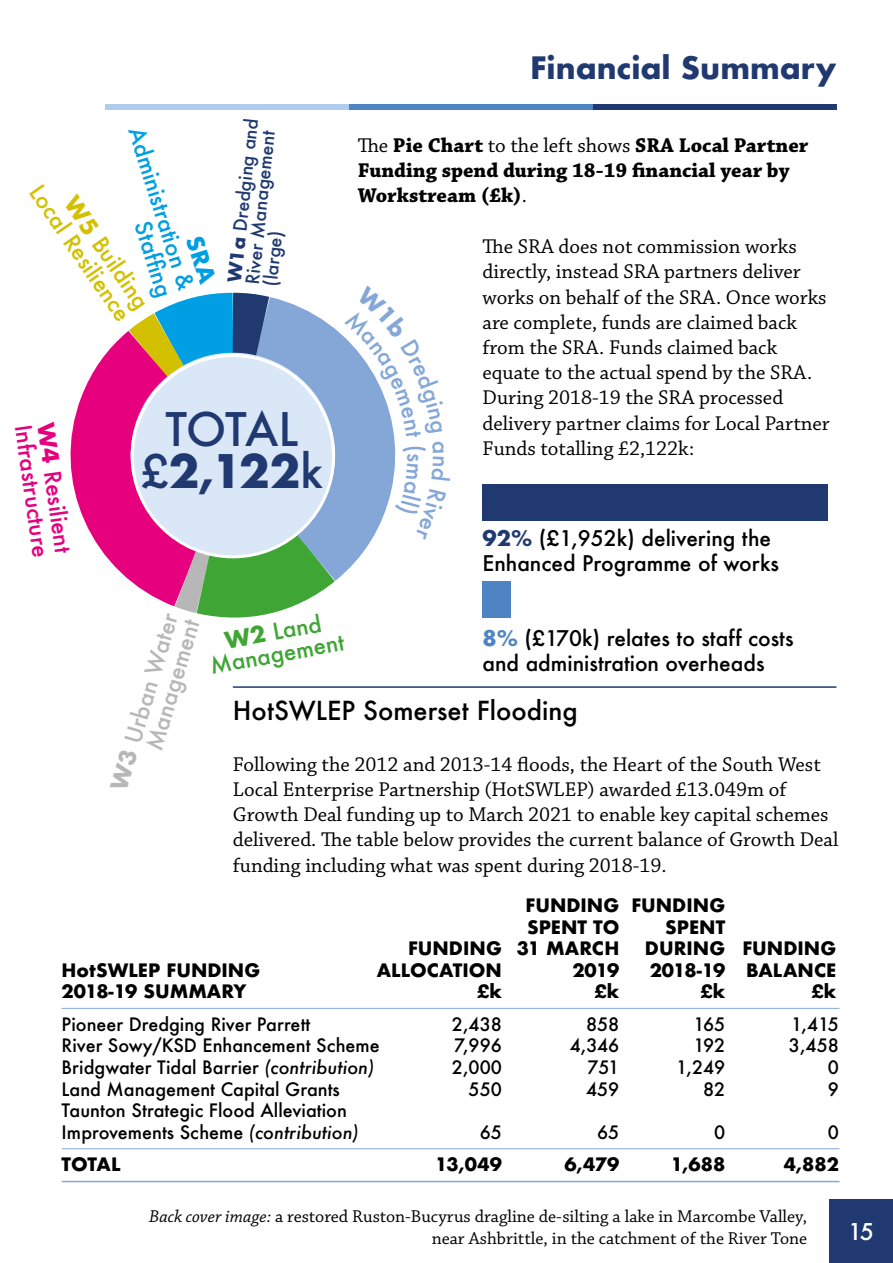
<style>
.page{position:relative;width:893px;height:1263px;background:#fff}
.page>*{position:absolute;margin:0;border:0;box-sizing:border-box;transform-origin:0 0}
.t1{font:500 45px/42px "Futura";letter-spacing:-.025em;color:#203a71;text-align:center}
.t2{font:700 30px "Futura";color:#203a71}
.t3{font:500 25.5px "Futura";color:#000}
.t4{font:500 22.5px/22.5px "Futura";color:#e6007d}
.t5{font:500 22.5px/22.2px "Futura";color:#d3c000;text-align:right}
.t6{font:500 22.5px/22px "Futura";color:#009fe3;text-align:right}
.t7{font:500 22.5px/22.5px "Futura";color:#b8b7b7;text-align:right}
.t8{font:500 22.5px/22.5px "Futura";color:#3fa535;text-align:center}
.t9{font:500 22.5px "Futura";color:#fff}
.t10{font:21px/25.2px "Chaparral Pro";color:#000}
.t11{font:500 21px/25.2px "Futura";color:#000}
.t12{font:700 21px/25.2px "Chaparral Pro";color:#000}
.t13{font:500 18px/21.6px "Futura";color:#000;text-align:right}
.t14{font:700 18px/21.6px "Futura";color:#000;text-align:right}
.t15{font:18px/21.6px "Chaparral Pro";color:#000;text-align:right}
.t16{font:500 18px/18px "Futura";color:#203a71}
.s1{font-weight:700}
.s2{font-weight:400}
.s3{font-weight:700;color:#203a71}
.s4{font-weight:700;color:#4f84c4}
.s5{font-style:italic}
</style>
<div class="page">
<div style="left:105px;top:104px;width:244px;height:5px;background:#b0cceb"></div>
<div style="left:349px;top:104px;width:244px;height:5px;background:#4f84c4"></div>
<div style="left:593px;top:104px;width:243px;height:5px;background:#203a71"></div>
<div style="left:482px;top:484px;width:346px;height:36px;background:#203a71"></div>
<div style="left:482px;top:581px;width:29px;height:37px;background:#4f84c4"></div>
<hr style="left:233px;top:686px;width:603px;height:2px;background:#203a71">
<hr style="left:62px;top:1148px;width:777px;height:1px;background:#84a7d8">
<hr style="left:62px;top:1181px;width:777px;height:1px;background:#84a7d8">
<hr style="left:62px;top:1008px;width:777px;height:1px;background:#84a7d8">
<div style="left:829px;top:1199px;width:64px;height:64px;background:#203a71"></div>
<svg style="left:70px;top:292px;width:326px;height:326px"></svg>
<p class="t6" style="left:148px;top:124px;width:171px;rotate:73deg">Administration &amp;<br>Staffi ng</p>
<p class="t5" style="left:62px;top:168px;width:161px;rotate:55deg"><span class="s1">W5</span> Building<br>Local Resilience</p>
<p class="t16" style="left:225px;top:281px;width:166px;rotate:-84deg"><span class="s1">W1a</span> Dredging and<br>River Management (large)</p>
<p class="t4" style="left:57px;top:420px;width:135px;rotate:82deg"><span class="s1">W4</span> Resilient<br>Infrastructure</p>
<h1 class="t1" style="left:141px;top:408px;width:183px">TOTAL £<span class="s1">2,122</span>k</h1>
<h2 class="t2" style="left:530px;top:46px;width:308px">Financial Summary</h2>
<p class="t12" style="left:358px;top:134px;width:452px"><span class="s2">The</span> Pie Chart <span class="s2">to the left shows</span> SRA Local Partner<br>Funding spend during 18-19 financial year by<br>Workstream (£k)<span class="s2">.</span></p>
<p class="t10" style="left:482px;top:235px;width:349px">The SRA does not commission works directly, instead SRA partners deliver works on behalf of the SRA. Once works are complete, funds are claimed back from the SRA. Funds claimed back equate to the actual spend by the SRA.<br>During 2018-19 the SRA processed delivery partner claims for Local Partner Funds totalling £2,122k:</p>
<p class="t11" style="left:482px;top:525px;width:298px"><span class="s3">92%</span> (£1,952k) delivering the<br>Enhanced Programme of works</p>
<p class="t7" style="left:108px;top:787px;width:185px;rotate:-74deg"><span class="s1">W3</span> Urban Water<br>Management</p>
<p class="t8" style="left:205px;top:632px;width:137px;rotate:-10deg"><span class="s1">W2</span> Land<br>Management</p>
<p class="t11" style="left:482px;top:625px;width:313px"><span class="s4">8%</span> (£170k) relates to staff costs and administration overheads</p>
<p class="t3" style="left:233px;top:693px;width:346px">HotSWLEP Somerset Flooding</p>
<p class="t10" style="left:233px;top:752px;width:607px">Following the 2012 and 2013-14 floods, the Heart of the South West Local Enterprise Partnership (HotSWLEP) awarded £13.049m of Growth Deal funding up to March 2021 to enable key capital schemes delivered. The table below provides the current balance of Growth Deal funding including what was spent during 2018-19.</p>
<p class="t14" style="left:377px;top:937px;width:127px">FUNDING<br>ALLOCATION £k</p>
<p class="t14" style="left:62px;top:959px;width:200px;text-align:left">HotSWLEP FUNDING<br>2018-19 SUMMARY</p>
<p class="t13" style="left:62px;top:1013px;width:320px;text-align:left">Pioneer Dredging River Parrett<br>River Sowy/KSD Enhancement Scheme Bridgwater Tidal Barrier <span class="s5">(contribution)<br></span>Land Management Capital Grants Taunton Strategic Flood Alleviation Improvements Scheme <span class="s5">(contribution)</span></p>
<p class="t14" style="left:62px;top:1153px;width:60px">TOTAL</p>
<p class="t13" style="left:452px;top:1013px;width:51px">2,438<br>7,996<br>2,000<br>550</p>
<p class="t13" style="left:480px;top:1121px;width:24px">65</p>
<p class="t14" style="left:435px;top:1153px;width:68px">13,049</p>
<p class="t14" style="left:517px;top:894px;width:104px">FUNDING<br>SPENT TO<br>31 MARCH<br>2019<br>£k</p>
<p class="t14" style="left:631px;top:894px;width:95px">FUNDING<br>SPENT<br>DURING<br>2018-19 £k</p>
<p class="t13" style="left:570px;top:1013px;width:51px">858<br>4,346<br>751<br>459</p>
<p class="t13" style="left:597px;top:1121px;width:24px">65</p>
<p class="t14" style="left:565px;top:1153px;width:56px">6,479</p>
<p class="t13" style="left:676px;top:1013px;width:51px">165<br>192<br>1,249<br>82</p>
<p class="t13" style="left:714px;top:1121px;width:13px">0</p>
<p class="t14" style="left:671px;top:1153px;width:56px">1,688</p>
<p class="t14" style="left:742px;top:937px;width:95px">FUNDING<br>BALANCE £k</p>
<p class="t13" style="left:789px;top:1013px;width:51px">1,415<br>3,458<br>0<br>9</p>
<p class="t13" style="left:828px;top:1121px;width:13px">0</p>
<p class="t14" style="left:784px;top:1153px;width:57px">4,882</p>
<p class="t15" style="left:149px;top:1206px;width:659px"><span class="s5">Back cover image:</span> a restored Ruston-Bucyrus dragline de-silting a lake in Marcombe Valley, near Ashbrittle, in the catchment of the River Tone</p>
<p class="t9" style="left:848px;top:1216px;width:27px">15</p>
</div>
